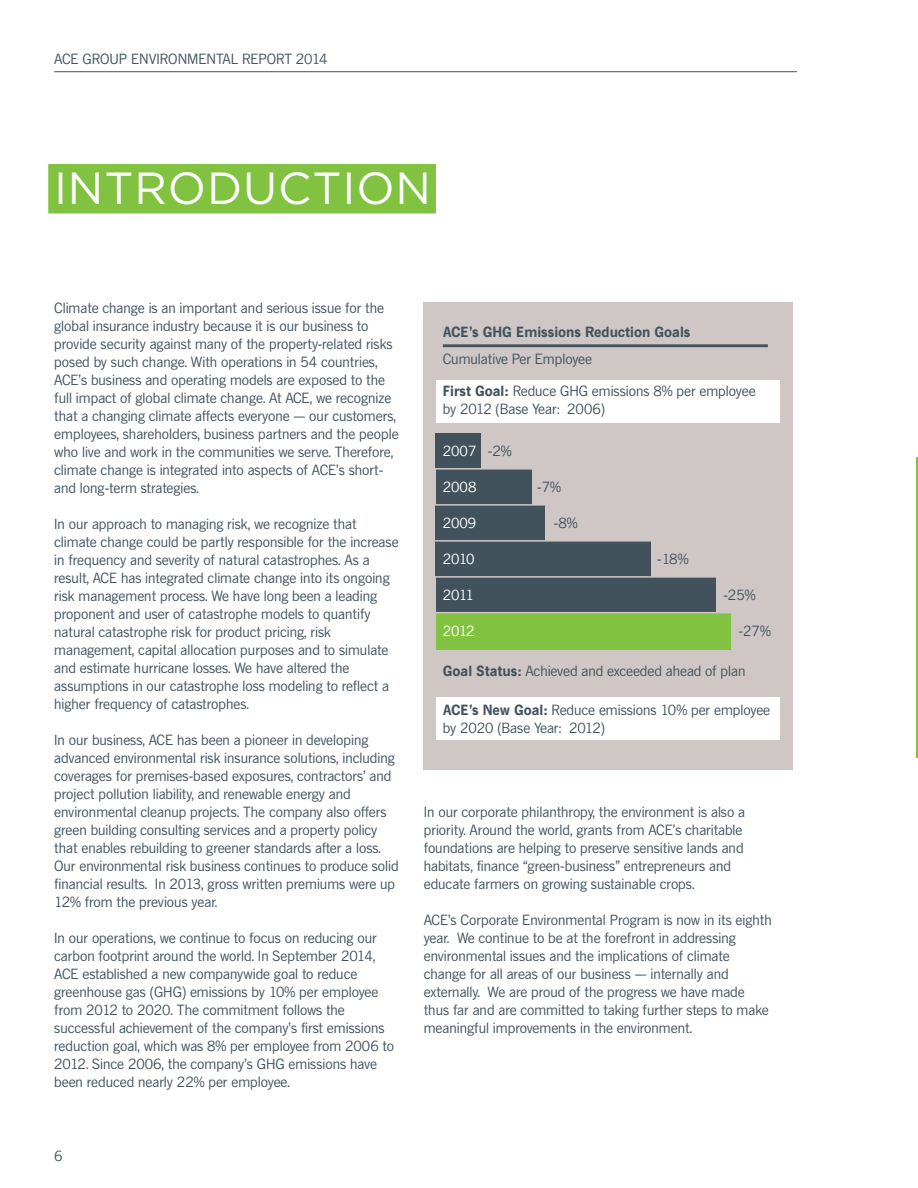
<style>
.page{position:relative;width:918px;height:1188px;background:#fff}
.page>*{position:absolute;margin:0;border:0;box-sizing:border-box;transform-origin:0 0}
.Title_A_-_Green_Bar{font:45px "Gotham";letter-spacing:.02em;color:#fff}
.Body_copy___grey{font:13.5px/18px "News Gothic SBOP";color:#41525c}
.Body_copy__Horizonta{font:13.5px "News Gothic SBOP";color:#41525c}
.Title_B___Grey{font:700 13.5px "News Gothic SBOP";color:#41525c}
.Section_Continuation{font:13.5px "News Gothic SBOP";color:#41525c}
.Body_copy__Horizonta-2{font:13.5px "News Gothic SBOP";color:#fff}
.Body_copy___grey-2{font:13.5px "News Gothic SBOP";color:#fff}
.Page_Number___Grey_l{font:13.5px "News Gothic SBOP";color:#41525c}
.s1{font-weight:700}
.s2{color:#41525c}
</style>
<div class="page">
<div style="left:423px;top:302px;width:370px;height:468px;background:#cec7c5"></div>
<div style="left:436px;top:380px;width:344px;height:42px;background:#fff"></div>
<div style="left:436px;top:698px;width:344px;height:42px;background:#fff"></div>
<div style="left:436px;top:469px;width:95px;height:36px;background:#41525c"></div>
<div style="left:436px;top:433px;width:45px;height:36px;background:#41525c"></div>
<div style="left:436px;top:541px;width:215px;height:36px;background:#41525c"></div>
<div style="left:436px;top:577px;width:280px;height:36px;background:#41525c"></div>
<div style="left:436px;top:505px;width:109px;height:36px;background:#41525c"></div>
<hr style="left:423px;top:540px;width:349px;height:2px;background:#cec7c5">
<hr style="left:423px;top:468px;width:349px;height:2px;background:#cec7c5">
<hr style="left:423px;top:504px;width:349px;height:2px;background:#cec7c5">
<hr style="left:423px;top:576px;width:349px;height:2px;background:#cec7c5">
<div style="left:436px;top:613px;width:295px;height:36px;background:#81c340"></div>
<hr style="left:423px;top:612px;width:349px;height:1px;background:#cec7c5">
<hr style="left:443px;top:344px;width:325px;height:3px;background:#41525c">
<hr style="left:54px;top:71px;width:743px;height:1px;background:#41525c">
<hr style="left:917px;top:457px;width:1px;height:300px;background:#81c340">
<div style="left:48px;top:164px;width:388px;height:49px;background:#81c340"></div>
<p class="Section_Continuation" style="left:54px;top:51px;width:275px">ACE GROUP ENVIRONMENTAL REPORT 2014</p>
<p class="Title_A_-_Green_Bar" style="left:54px;top:160px;width:379px">INTRODUCTION</p>
<p class="Body_copy___grey" style="left:54px;top:299px;width:346px">Climate change is an important and serious issue for the global insurance industry because it is our business to provide security against many of the property-related risks posed by such change. With operations in 54 countries, ACE’s business and operating models are exposed to the full impact of global climate change. At ACE, we recognize that a changing climate affects everyone — our customers, employees, shareholders, business partners and the people who live and work in the communities we serve. Therefore, climate change is integrated into aspects of ACE’s short&shy;and long-term strategies.</p>
<p class="Body_copy___grey" style="left:54px;top:515px;width:346px">In our approach to managing risk, we recognize that climate change could be partly responsible for the increase in frequency and severity of natural catastrophes. As a result, ACE has integrated climate change into its ongoing risk management process. We have long been a leading proponent and user of catastrophe models to quantify natural catastrophe risk for product pricing, risk management, capital allocation purposes and to simulate and estimate hurricane losses. We have altered the assumptions in our catastrophe loss modeling to reflect a higher frequency of catastrophes.</p>
<p class="Body_copy___grey" style="left:54px;top:731px;width:346px">In our business, ACE has been a pioneer in developing advanced environmental risk insurance solutions, including coverages for premises-based exposures, contractors’ and project pollution liability, and renewable energy and environmental cleanup projects. The company also offers green building consulting services and a property policy that enables rebuilding to greener standards after a loss.<br>Our environmental risk business continues to produce solid financial results. In 2013, gross written premiums were up 12% from the previous year.</p>
<p class="Body_copy___grey" style="left:54px;top:929px;width:341px">In our operations, we continue to focus on reducing our carbon footprint around the world. In September 2014, ACE established a new companywide goal to reduce greenhouse gas (GHG) emissions by 10% per employee from 2012 to 2020. The commitment follows the successful achievement of the company’s first emissions reduction goal, which was 8% per employee from 2006 to 2012. Since 2006, the company’s GHG emissions have been reduced nearly 22% per employee.</p>
<p class="Page_Number___Grey_l" style="left:54px;top:1148px;width:10px">6</p>
<p class="Title_B___Grey" style="left:443px;top:324px;width:249px">ACE’s GHG Emissions Reduction Goals</p>
<p class="Body_copy___grey" style="left:443px;top:350px;width:151px">Cumulative Per Employee</p>
<p class="Body_copy___grey" style="left:443px;top:382px;width:314px"><span class="s1">First Goal:</span> Reduce GHG emissions 8% per employee by 2012 (Base Year: 2006)</p>
<p class="Body_copy___grey-2" style="left:443px;top:443px;width:70px">2007 <span class="s2">-2%</span></p>
<p class="Body_copy__Horizonta-2" style="left:443px;top:479px;width:35px">2008</p>
<p class="Body_copy__Horizonta" style="left:537px;top:479px;width:25px">-7%</p>
<p class="Body_copy__Horizonta-2" style="left:443px;top:515px;width:35px">2009</p>
<p class="Body_copy__Horizonta" style="left:554px;top:515px;width:25px">-8%</p>
<p class="Body_copy__Horizonta-2" style="left:443px;top:551px;width:33px">2010</p>
<p class="Body_copy__Horizonta" style="left:657px;top:551px;width:33px">-18%</p>
<p class="Body_copy__Horizonta-2" style="left:443px;top:587px;width:33px">2011</p>
<p class="Body_copy__Horizonta" style="left:723px;top:587px;width:34px">-25%</p>
<p class="Body_copy__Horizonta-2" style="left:443px;top:623px;width:33px">2012</p>
<p class="Body_copy__Horizonta" style="left:739px;top:623px;width:34px">-27%</p>
<p class="Body_copy__Horizonta" style="left:443px;top:662px;width:304px"><span class="s1">Goal Status:</span> Achieved and exceeded ahead of plan</p>
<p class="Body_copy___grey" style="left:443px;top:701px;width:329px"><span class="s1">ACE’s New Goal:</span> Reduce emissions 10% per employee by 2020 (Base Year: 2012)</p>
<p class="Body_copy___grey" style="left:424px;top:802px;width:323px">In our corporate philanthropy, the environment is also a priority. Around the world, grants from ACE’s charitable foundations are helping to preserve sensitive lands and habitats, finance “green-business” entrepreneurs and educate farmers on growing sustainable crops.</p>
<p class="Body_copy___grey" style="left:424px;top:910px;width:350px">ACE’s Corporate Environmental Program is now in its eighth year. We continue to be at the forefront in addressing environmental issues and the implications of climate change for all areas of our business — internally and externally. We are proud of the progress we have made thus far and are committed to taking further steps to make meaningful improvements in the environment.</p>
</div>
